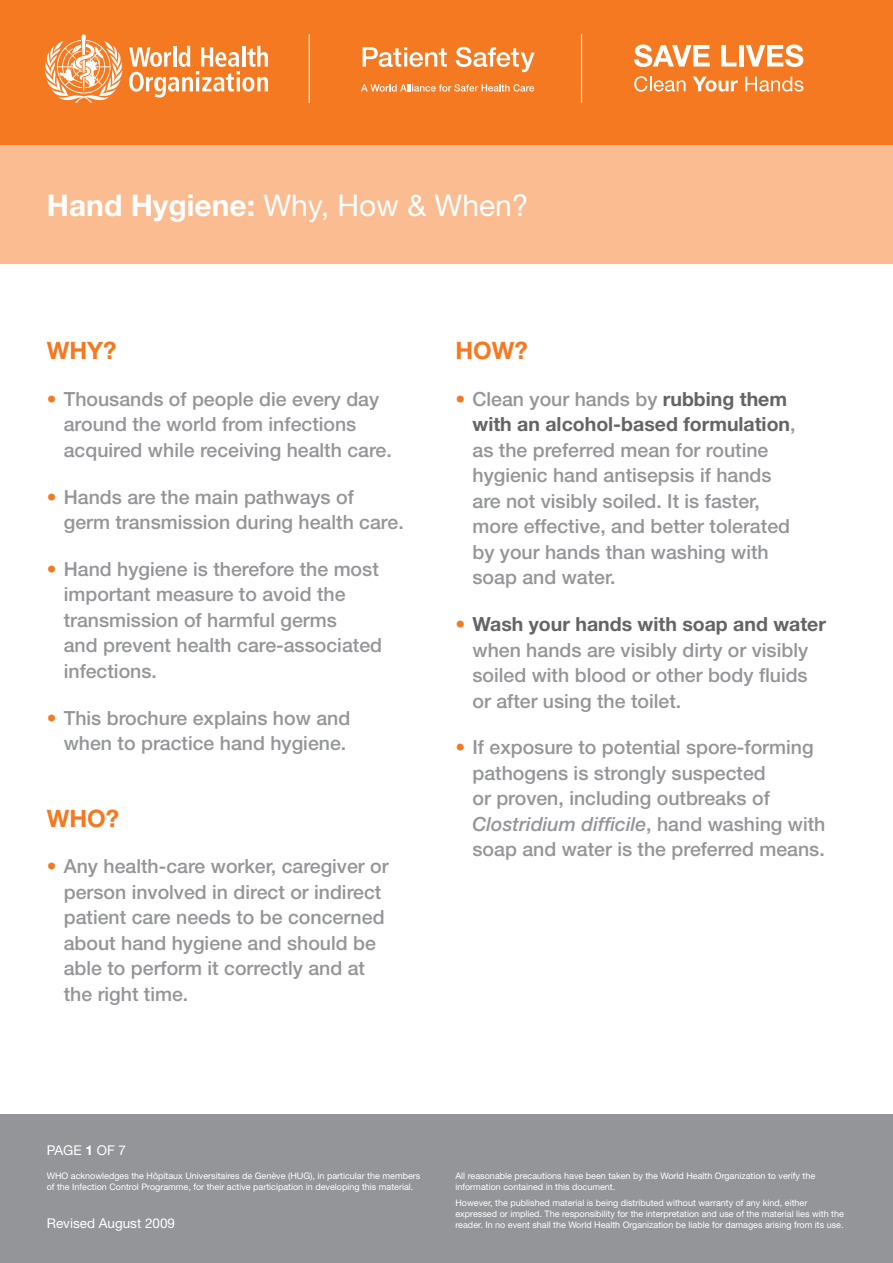
<style>
.page{position:relative;width:893px;height:1263px;background:#fff}
.page>*{position:absolute;margin:0;border:0;box-sizing:border-box;transform-origin:0 0}
.t1{font:30px "Helvetica Neue";color:#fff}
.t2{font:700 24px "Helvetica Neue";color:#f47920}
.t3{font:500 19.5px/25.5px "Helvetica Neue";color:#939598}
.t4{font:13.5px "Helvetica Neue";color:#fff}
.t5{font:9px/11.2px "Helvetica Neue";color:#fff}
.s1{font-weight:700}
.s2{color:#f47920}
.s3{font-weight:700;color:#636466}
.s4{font-style:italic}
</style>
<div class="page">
<div style="left:0;top:1114px;width:893px;height:149px;background:#939598"></div>
<div style="left:0;top:0;width:893px;height:264px;background:#fabc90"></div>
<div style="left:0;top:0;width:893px;height:145px;background:#f47920"></div>
<svg style="left:45px;top:34px;width:223px;height:69px"></svg>
<hr style="left:309px;top:34px;width:1px;height:69px;background:#fff">
<hr style="left:581px;top:34px;width:1px;height:69px;background:#fff">
<svg style="left:363px;top:47px;width:84px;height:20px"></svg>
<svg style="left:456px;top:47px;width:79px;height:25px"></svg>
<svg style="left:361px;top:84px;width:173px;height:8px"></svg>
<svg style="left:634px;top:76px;width:51px;height:16px"></svg>
<svg style="left:693px;top:77px;width:45px;height:15px"></svg>
<svg style="left:745px;top:77px;width:58px;height:15px"></svg>
<svg style="left:634px;top:44px;width:76px;height:23px"></svg>
<svg style="left:721px;top:45px;width:15px;height:22px"></svg>
<div style="left:739px;top:45px;width:5px;height:22px;background:#fff"></div>
<svg style="left:746px;top:44px;width:57px;height:23px"></svg>
<h1 class="t1" style="left:47px;top:187px;width:483px"><span class="s1">Hand Hygiene:</span> Why, How &amp; When?</h1>
<p class="t2" style="left:47px;top:336px;width:71px">WHY?</p>
<p class="t3" style="left:64px;top:386px;width:330px;text-indent:-17px"><span class="s2">•</span> Thousands of people die every day around the world from infections acquired while receiving health care.</p>
<p class="t3" style="left:64px;top:484px;width:341px;text-indent:-17px"><span class="s2">•</span> Hands are the main pathways of germ transmission during health care.</p>
<p class="t3" style="left:64px;top:556px;width:320px;text-indent:-17px"><span class="s2">•</span> Hand hygiene is therefore the most important measure to avoid the transmission of harmful germs<br>and prevent health care-associated infections.</p>
<p class="t3" style="left:47px;top:705px;width:305px;text-align:right"><span class="s2">•</span> This brochure explains how and when to practice hand hygiene.</p>
<p class="t2" style="left:47px;top:803px;width:74px">WHO?</p>
<p class="t3" style="left:64px;top:853px;width:326px;text-indent:-17px"><span class="s2">•</span> Any health-care worker, caregiver or person involved in direct or indirect patient care needs to be concerned about hand hygiene and should be able to perform it correctly and at the right time.</p>
<p class="t2" style="left:455px;top:336px;width:74px">HOW?</p>
<p class="t3" style="left:472px;top:386px;width:325px;text-indent:-17px"><span class="s2">•</span> Clean your hands by <span class="s3">rubbing them with an alcohol-based formulation</span>, as the preferred mean for routine hygienic hand antisepsis if hands are not visibly soiled. It is faster, more effective, and better tolerated by your hands than washing with soap and water.</p>
<p class="t3" style="left:472px;top:611px;width:355px;text-indent:-17px"><span class="s2">•</span> <span class="s3">Wash your hands with soap and water </span>when hands are visibly dirty or visibly soiled with blood or other body fluids or after using the toilet.</p>
<p class="t3" style="left:472px;top:734px;width:354px;text-indent:-17px"><span class="s2">•</span> If exposure to potential spore-forming pathogens is strongly suspected<br>or proven, including outbreaks of <span class="s4">Clostridium difficile</span>, hand washing with soap and water is the preferred means.</p>
<p class="t4" style="left:47px;top:1142px;width:81px">PAGE <span class="s1">1</span> OF 7</p>
<p class="t5" style="left:47px;top:1170px;width:375px">WHO acknowledges the Hôpitaux Universitaires de Genève (HUG), in particular the members of the Infection Control Programme, for their active participation in developing this material.</p>
<p class="t5" style="left:455px;top:1170px;width:361px">All reasonable precautions have been taken by the World Health Organization to verify the information contained in this document.</p>
<p class="t5" style="left:455px;top:1197px;width:390px">However, the published material is being distributed without warranty of any kind, either expressed or implied. The responsibility for the interpretation and use of the material lies with the</p>
<p class="t4" style="left:47px;top:1215px;width:130px">Revised August 2009</p>
<p class="t5" style="left:455px;top:1219px;width:390px">reader. In no event shall the World Health Organization be liable for damages arising from its use.</p>
</div>
